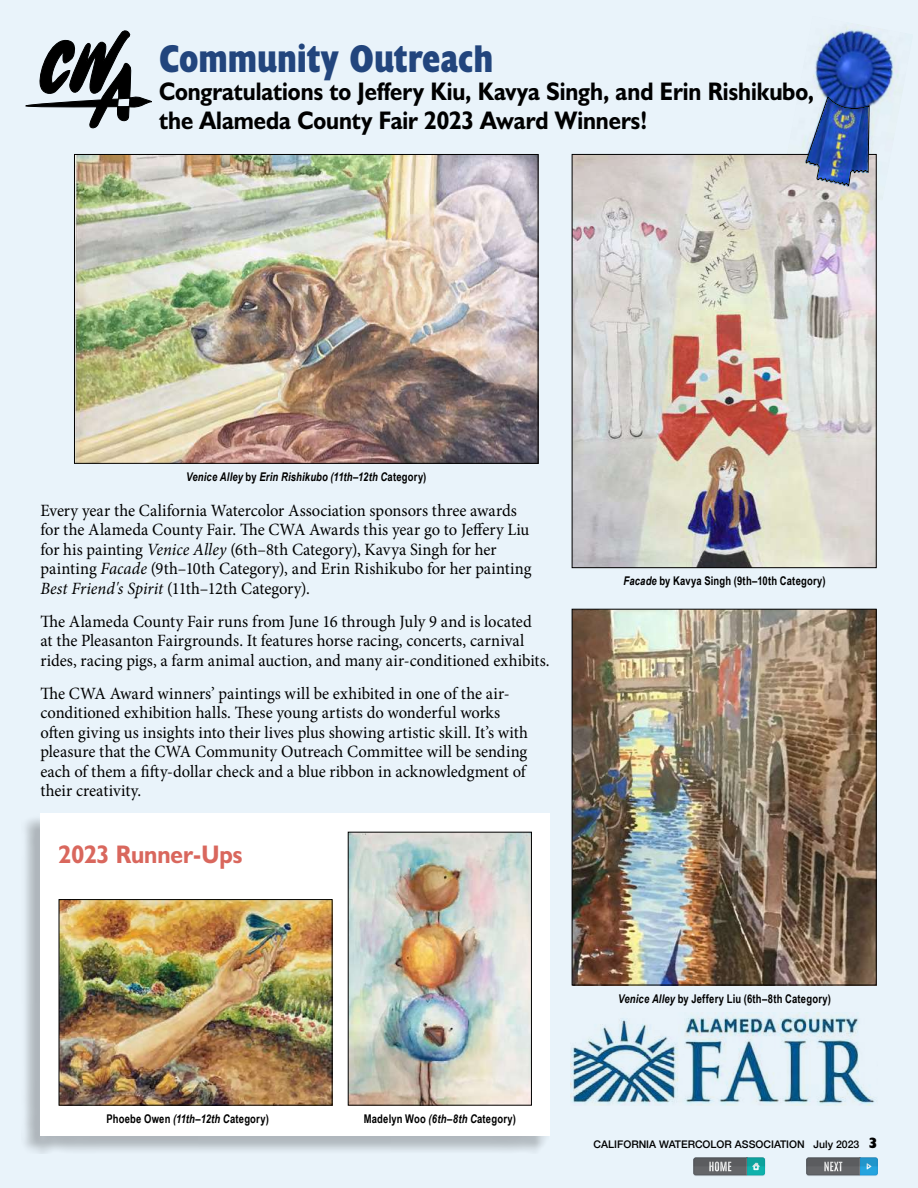
<style>
.page{position:relative;width:918px;height:1188px;background:#e9f3fa}
.page>*{position:absolute;margin:0;border:0;box-sizing:border-box;transform-origin:0 0}
.t1{font:700 condensed 39px "Humanist 521 BT Xtra";color:#22457d}
.t2{font:700 25.5px/28.5px "Humanist 521 BT";color:#000;scale:.9 1}
.t3{font:700 25.5px "Humanist 521 BT";letter-spacing:-.005em;color:#d9675d;scale:.92 1}
.t4{font:17.25px/19.5px "Minion Pro";color:#000;scale:.96 1}
.t5{font:700 12px "Arial Narrow";letter-spacing:.015em;color:#000;scale:.96 1}
.t6{font:italic 700 12px "Arial Narrow";letter-spacing:.015em;color:#000;scale:.96 1}
.t7{font:500 10.5px "Helvetica Neue";color:#000}
.s1{font-style:normal}
.s2{font-style:italic}
.s3{font-family:"Humanist 521 BT";font-weight:800;font-size:15px}
</style>
<div class="page">
<div style="left:21px;top:815px;width:527px;height:339px;background:#000;opacity:.25"></div>
<div style="left:40px;top:813px;width:510px;height:323px;background:#fff"></div>
<svg style="left:693px;top:1157px;width:72px;height:19px"></svg>
<svg style="left:806px;top:1157px;width:72px;height:19px"></svg>
<svg style="left:25px;top:30px;width:127px;height:99px"></svg>
<img style="left:574px;top:611px;width:301px;height:372px">
<div style="left:572px;top:609px;width:305px;height:376px;border:1px solid #000"></div>
<img style="left:574px;top:156px;width:301px;height:410px">
<div style="left:572px;top:154px;width:305px;height:414px;border:1px solid #000"></div>
<img style="left:76px;top:156px;width:460px;height:306px">
<div style="left:74px;top:154px;width:464px;height:310px;border:1px solid #000"></div>
<img style="left:350px;top:834px;width:180px;height:270px">
<div style="left:348px;top:832px;width:184px;height:274px;border:1px solid #000"></div>
<img style="left:61px;top:901px;width:270px;height:203px">
<div style="left:59px;top:899px;width:274px;height:207px;border:1px solid #000"></div>
<img style="left:571px;top:1012px;width:304px;height:94px">
<img style="left:782px;top:26px;width:117px;height:175px">
<h1 class="t1" style="left:159px;top:34px;width:336px">Community Outreach</h1>
<h2 class="t2" style="left:159px;top:77px;width:729px">Congratulations to Jeffery Kiu, Kavya Singh, and Erin Rishikubo, the Alameda County Fair 2023 Award Winners!</h2>
<p class="t6" style="left:186px;top:470px;width:252px">Venice Alley <span class="s1">by</span> Erin Rishikubo (11th–12th C<span class="s1">ategory)</span></p>
<p class="t4" style="left:40px;top:501px;width:513px">Every year the California Watercolor Association sponsors three awards for the Alameda County Fair. The CWA Awards this year go to Jeffery Liu for his painting <span class="s2">Venice Alley</span> (6th–8th Category), Kavya Singh for her painting <span class="s2">Facade</span> (9th–10th Category), and Erin Rishikubo for her painting <span class="s2">Best Friend's Spirit</span> (11th–12th Category).</p>
<p class="t4" style="left:40px;top:612px;width:532px">The Alameda County Fair runs from June 16 through July 9 and is located<br>at the Pleasanton Fairgrounds. It features horse racing, concerts, carnival rides, racing pigs, a farm animal auction, and many air-conditioned exhibits.</p>
<p class="t4" style="left:40px;top:684px;width:509px">The CWA Award winners’ paintings will be exhibited in one of the air&shy;conditioned exhibition halls. These young artists do wonderful works often giving us insights into their lives plus showing artistic skill. It’s with pleasure that the CWA Community Outreach Committee will be sending each of them a fifty-dollar check and a blue ribbon in acknowledgment of their creativity.</p>
<h2 class="t3" style="left:59px;top:839px;width:201px">2023 Runner-Ups</h2>
<p class="t5" style="left:624px;top:574px;width:212px"><span class="s2">Facade</span> by Kavya Singh (9th–10th Category)</p>
<p class="t5" style="left:107px;top:1112px;width:171px">Phoebe Owen <span class="s2">(11th–12th C</span>ategory)</p>
<p class="t5" style="left:364px;top:1112px;width:160px">Madelyn Woo <span class="s2">(6th–8th C</span>ategory)</p>
<p class="t5" style="left:618px;top:992px;width:223px"><span class="s2">Venice Alley</span> by Jeffery Liu (6th–8th Category)</p>
<p class="t7" style="left:594px;top:1135px;width:286px">CALIFORNIA WATERCOLOR ASSOCIATION July 2023 <span class="s3">3</span></p>
</div>
